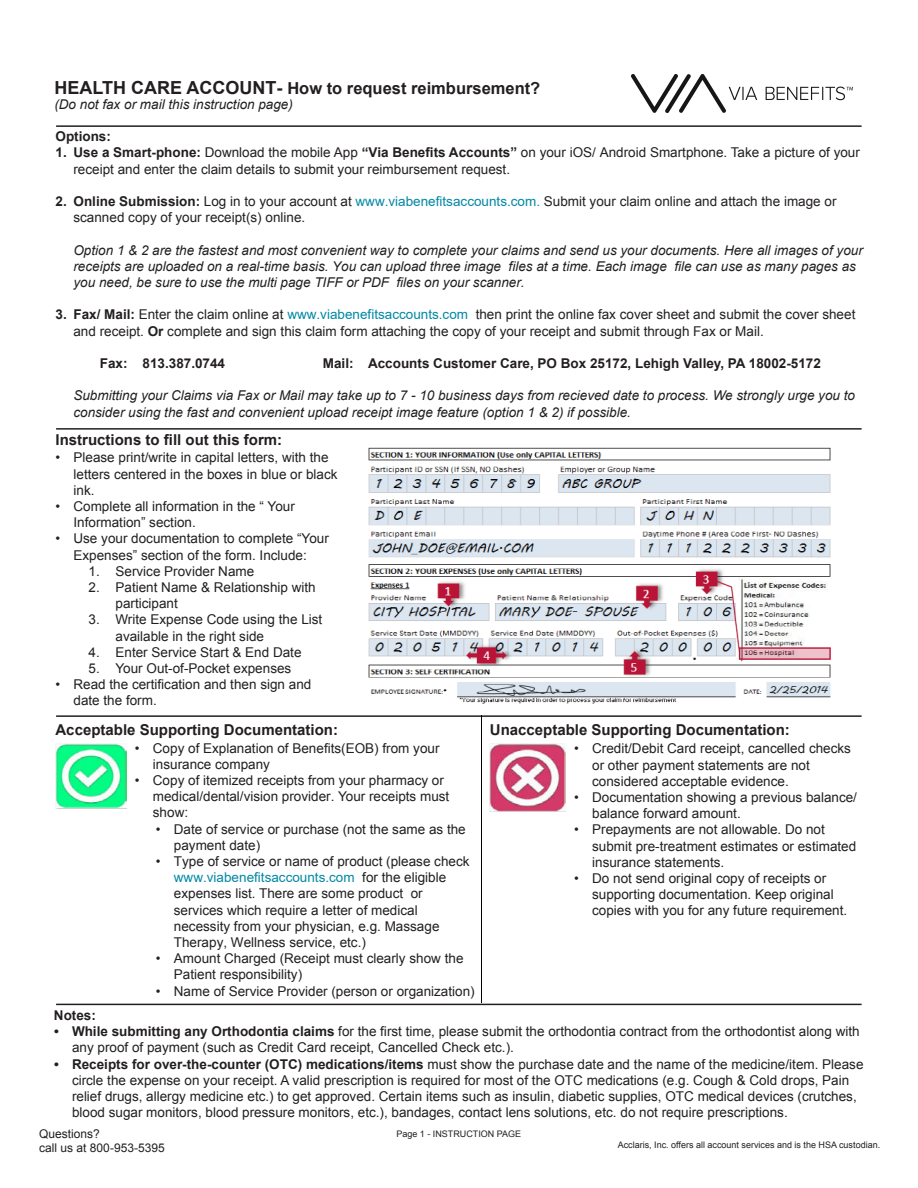
<style>
.page{position:relative;width:918px;height:1188px;background:#fff}
.page>*{position:absolute;margin:0;border:0;box-sizing:border-box;transform-origin:0 0}
.Paragraph_Style_2{font:700 16.5px "Arial";color:#231f20}
.t1{font:700 15px "Arial";color:#231f20}
.t2{font:13.5px/16.2px "Arial";color:#231f20}
.Paragraph_Style_1{font:italic 13.5px/16.2px "Arial";color:#231f20}
.Paragraph_Style_1-2{font:700 13.5px "Arial";color:#231f20}
.Paragraph_Style_2-2{font:italic 13.5px "Arial";color:#231f20}
.Paragraph_Style_1-3{font:12px "Arial";color:#231f20}
.t3{font:9px "Arial";color:#231f20}
.s1{font-size:18px}
.s2{font-weight:700}
.s3{color:#0088a4}
</style>
<div class="page">
<hr style="left:56px;top:125px;width:806px;height:2px;background:#231f20">
<img style="left:368px;top:447px;width:463px;height:257px">
<img style="left:56px;top:743px;width:71px;height:65px">
<img style="left:490px;top:743px;width:76px;height:69px">
<hr style="left:56px;top:428px;width:806px;height:2px;background:#231f20">
<hr style="left:56px;top:715px;width:806px;height:2px;background:#231f20">
<hr style="left:56px;top:1004px;width:806px;height:1px;background:#231f20">
<hr style="left:481px;top:716px;width:1px;height:287px;background:#000">
<img style="left:631px;top:74px;width:222px;height:38px">
<p class="Paragraph_Style_2" style="left:54px;top:78px;width:488px"><span class="s1">HEALTH CARE ACCOUNT-</span> How to request reimbursement?</p>
<p class="Paragraph_Style_2-2" style="left:54px;top:96px;width:240px">(Do not fax or mail this instruction page)</p>
<p class="Paragraph_Style_1-2" style="left:55px;top:127px;width:57px">Options:</p>
<p class="t2" style="left:73px;top:145px;width:788px;text-indent:-18px"><span class="s2">1.</span> <span class="s2">Use a Smart-phone:</span> Download the mobile App <span class="s2">“Via Benefits Accounts”</span> on your iOS/ Android Smartphone. Take a picture of your receipt and enter the claim details to submit your reimbursement request.</p>
<p class="t2" style="left:73px;top:193px;width:765px;text-indent:-18px"><span class="s2">2.</span> <span class="s2">Online Submission:</span> Log in to your account at <span class="s3">www.viabenefitsaccounts.com.</span> Submit your claim online and attach the image or scanned copy of your receipt(s) online.</p>
<p class="Paragraph_Style_1" style="left:73px;top:242px;width:791px">Option 1 &amp; 2 are the fastest and most convenient way to complete your claims and send us your documents. Here all images of your receipts are uploaded on a real-time basis. You can upload three image files at a time. Each image file can use as many pages as you need, be sure to use the multi page TIFF or PDF files on your scanner.</p>
<p class="t2" style="left:73px;top:307px;width:783px;text-indent:-18px"><span class="s2">3.</span> <span class="s2">Fax/ Mail:</span> Enter the claim online at <span class="s3">www.viabenefitsaccounts.com</span> then print the online fax cover sheet and submit the cover sheet and receipt. <span class="s2">Or</span> complete and sign this claim form attaching the copy of your receipt and submit through Fax or Mail.</p>
<p class="Paragraph_Style_1-2" style="left:100px;top:355px;width:127px">Fax: 813.387.0744</p>
<p class="Paragraph_Style_1-2" style="left:323px;top:354px;width:500px">Mail: Accounts Customer Care, PO Box 25172, Lehigh Valley, PA 18002-5172</p>
<p class="Paragraph_Style_1" style="left:73px;top:388px;width:783px">Submitting your Claims via Fax or Mail may take up to 7 - 10 business days from recieved date to process. We strongly urge you to consider using the fast and convenient upload receipt image feature (option 1 &amp; 2) if possible.</p>
<p class="t2" style="left:74px;top:450px;width:266px;text-indent:-18px">• Please print/write in capital letters, with the letters centered in the boxes in blue or black ink.</p>
<p class="t2" style="left:74px;top:498px;width:223px;text-indent:-18px">• Complete all information in the “ Your<br>Information” section.</p>
<p class="t2" style="left:56px;top:531px;width:275px;text-align:center">• Use your documentation to complete “Your<br>Expenses” section of the form. Include:</p>
<p class="t2" style="left:88px;top:563px;width:167px">1. Service Provider Name</p>
<p class="t2" style="left:116px;top:579px;width:202px;text-indent:-27px">2. Patient Name &amp; Relationship with participant</p>
<p class="t2" style="left:116px;top:612px;width:208px;text-indent:-27px">3. Write Expense Code using the List available in the right side</p>
<p class="t2" style="left:88px;top:644px;width:215px">4. Enter Service Start &amp; End Date</p>
<p class="t2" style="left:88px;top:660px;width:204px">5. Your Out-of-Pocket expenses</p>
<p class="t2" style="left:74px;top:677px;width:239px;text-indent:-18px">• Read the certification and then sign and date the form.</p>
<p class="t2" style="left:153px;top:740px;width:288px;text-indent:-18px">• Copy of Explanation of Benefits(EOB) from your insurance company</p>
<p class="t2" style="left:153px;top:772px;width:298px;text-indent:-18px">• Copy of itemized receipts from your pharmacy or medical/dental/vision provider. Your receipts must show:</p>
<p class="t2" style="left:174px;top:821px;width:293px;text-indent:-18px">• Date of service or purchase (not the same as the payment date)</p>
<p class="t2" style="left:174px;top:853px;width:297px;text-indent:-18px">• Type of service or name of product (please check <span class="s3">www.viabenefitsaccounts.com</span> for the eligible expenses list. There are some product or services which require a letter of medical necessity from your physician, e.g. Massage Therapy, Wellness service, etc.)</p>
<p class="t2" style="left:174px;top:951px;width:291px;text-indent:-18px">• Amount Charged (Receipt must clearly show the<br>Patient responsibility)</p>
<p class="t2" style="left:156px;top:983px;width:320px">• Name of Service Provider (person or organization)</p>
<p class="t1" style="left:56px;top:430px;width:228px">Instructions to fill out this form:</p>
<p class="t1" style="left:56px;top:720px;width:284px">Acceptable Supporting Documentation:</p>
<p class="t1" style="left:490px;top:720px;width:302px">Unacceptable Supporting Documentation:</p>
<p class="t2" style="left:592px;top:741px;width:260px;text-indent:-18px">• Credit/Debit Card receipt, cancelled checks or other payment statements are not considered acceptable evidence.</p>
<p class="t2" style="left:592px;top:789px;width:266px;text-indent:-18px">• Documentation showing a previous balance/ balance forward amount.</p>
<p class="t2" style="left:592px;top:822px;width:266px;text-indent:-18px">• Prepayments are not allowable. Do not submit pre-treatment estimates or estimated insurance statements.</p>
<p class="t2" style="left:592px;top:870px;width:257px;text-indent:-18px">• Do not send original copy of receipts or supporting documentation. Keep original copies with you for any future requirement.</p>
<p class="Paragraph_Style_1-2" style="left:54px;top:1006px;width:43px">Notes:</p>
<p class="t2" style="left:72px;top:1024px;width:789px;text-indent:-18px"><span class="s2">• While submitting any Orthodontia claims</span> for the first time, please submit the orthodontia contract from the orthodontist along with any proof of payment (such as Credit Card receipt, Cancelled Check etc.).</p>
<p class="t2" style="left:72px;top:1056px;width:793px;text-indent:-18px"><span class="s2">• Receipts for over-the-counter (OTC) medications/items</span> must show the purchase date and the name of the medicine/item. Please circle the expense on your receipt. A valid prescription is required for most of the OTC medications (e.g. Cough &amp; Cold drops, Pain relief drugs, allergy medicine etc.) to get approved. Certain items such as insulin, diabetic supplies, OTC medical devices (crutches, blood sugar monitors, blood pressure monitors, etc.), bandages, contact lens solutions, etc. do not require prescriptions.</p>
<p class="Paragraph_Style_1-3" style="left:39px;top:1126px;width:62px">Questions?</p>
<p class="Paragraph_Style_1-3" style="left:39px;top:1140px;width:127px">call us at 800-953-5395</p>
<p class="t3" style="left:396px;top:1128px;width:126px">Page 1 - INSTRUCTION PAGE</p>
<p class="t3" style="left:618px;top:1139px;width:264px">Acclaris, Inc. offers all account services and is the HSA custodian.</p>
</div>
